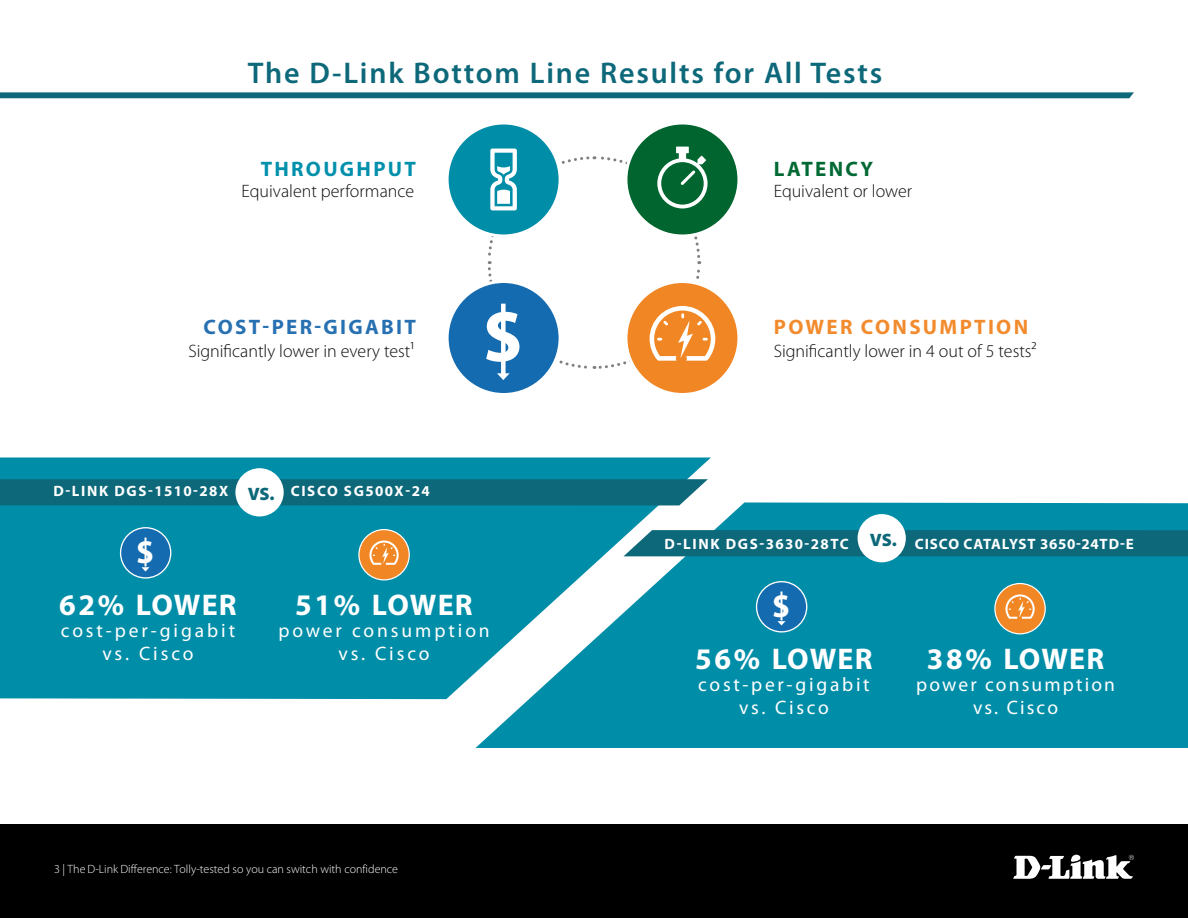
<style>
.page{position:relative;width:1188px;height:918px;background:#fff}
.page>*{position:absolute;margin:0;border:0;box-sizing:border-box;transform-origin:0 0}
.t1{font:700 72px "Myriad Pro";color:#fff}
.t2{font:700 31.95px "Myriad Pro";color:#fff}
.t3{font:600 30px "Myriad Pro";letter-spacing:.06em;color:#0d687a}
.t4{font:700 30px "Myriad Pro";letter-spacing:.04em;color:#fff}
.t5{font:700 21px "Myriad Pro";letter-spacing:.11em;color:#2770b2}
.t6{font:700 21px "Myriad Pro";letter-spacing:.11em;color:#f28b2d}
.t7{font:700 21px "Myriad Pro";letter-spacing:.11em;color:#0090ac}
.t8{font:700 21px "Myriad Pro";letter-spacing:.11em;color:#006933}
.t9{font:19.5px/22.5px "Myriad Pro";letter-spacing:.14em;color:#fff;text-align:center}
.t10{font:19.5px/22.5px "Myriad Pro";letter-spacing:.11em;color:#fff;text-align:center}
.t11{font:300 18px "Myriad Pro";color:#0d0d0d}
.t12{font:900 18px "Myriad Pro";color:#0d687a}
.t13{font:700 15px "Myriad Pro";letter-spacing:.09em;color:#fff}
.t14{font:700 15px "Myriad Pro";letter-spacing:.04em;color:#fff}
.t15{font:300 12px "Myriad Pro";color:#fff}
</style>
<div class="page">
<div style="left:0;top:824px;width:1188px;height:94px;background:#000"></div>
<svg style="left:1013px;top:854px;width:121px;height:25px"></svg>
<div style="left:475px;top:502px;width:713px;height:246px;background:#008da8"></div>
<svg style="left:0;top:458px;width:711px;height:241px;background:#1897b0"></svg>
<div style="left:0;top:479px;width:708px;height:26px;background:#0d687a"></div>
<div style="left:623px;top:530px;width:565px;height:26px;background:#0d687a"></div>
<svg style="left:0;top:92px;width:1134px;height:6px;background:#1c7182"></svg>
<div style="left:447px;top:123px;width:113px;height:113px;background:#008da8;border-radius:50%"></div>
<div style="left:626px;top:123px;width:113px;height:113px;background:#00652e;border-radius:50%"></div>
<div style="left:447px;top:282px;width:113px;height:112px;background:#146baf;border-radius:50%"></div>
<div style="left:626px;top:282px;width:113px;height:112px;background:#f18724;border-radius:50%"></div>
<svg style="left:486px;top:147px;width:229px;height:233px"></svg>
<div style="left:235px;top:468px;width:49px;height:48px;background:#fff;border-radius:50%"></div>
<div style="left:858px;top:514px;width:48px;height:48px;background:#fff;border-radius:50%"></div>
<div style="left:359px;top:530px;width:50px;height:50px;background:#f18724;border-radius:50%"></div>
<div style="left:358px;top:529px;width:52px;height:51px;border:1px solid #fff;border-radius:50%"></div>
<svg style="left:369px;top:541px;width:30px;height:24px"></svg>
<div style="left:995px;top:584px;width:50px;height:50px;background:#f18724;border-radius:50%"></div>
<div style="left:994px;top:583px;width:52px;height:51px;border:1px solid #fff;border-radius:50%"></div>
<svg style="left:1005px;top:594px;width:30px;height:25px"></svg>
<div style="left:121px;top:528px;width:50px;height:50px;background:#146baf;border-radius:50%"></div>
<div style="left:120px;top:527px;width:51px;height:52px;border:1px solid #fff;border-radius:50%"></div>
<hr style="left:145px;top:538px;width:2px;height:28px;background:#fff">
<svg style="left:142px;top:567px;width:8px;height:5px"></svg>
<div style="left:757px;top:582px;width:50px;height:50px;background:#146baf;border-radius:50%"></div>
<div style="left:756px;top:581px;width:51px;height:52px;border:1px solid #fff;border-radius:50%"></div>
<hr style="left:781px;top:592px;width:2px;height:28px;background:#fff">
<svg style="left:777px;top:621px;width:9px;height:4px"></svg>
<p class="t3" style="left:248px;top:53px;width:636px">The D-Link Bottom Line Results for All Tests</p>
<p class="t7" style="left:261px;top:157px;width:157px">THROUGHPUT</p>
<p class="t8" style="left:774px;top:157px;width:101px">LATENCY</p>
<p class="t11" style="left:242px;top:180px;width:174px">Equivalent performance</p>
<p class="t11" style="left:774px;top:180px;width:140px">Equivalent or lower</p>
<p class="t5" style="left:204px;top:316px;width:214px">COST-PER-GIGABIT</p>
<p class="t11" style="left:188px;top:340px;width:227px">Significantly lower in every test1</p>
<p class="t13" style="left:53px;top:483px;width:176px">D-LINK DGS-1510-28X</p>
<p class="t13" style="left:291px;top:483px;width:140px">CISCO SG500X-24</p>
<p class="t12" style="left:248px;top:484px;width:29px">VS.</p>
<p class="t2" style="left:137px;top:534px;width:19px">S</p>
<p class="t1" style="left:483px;top:296px;width:40px">S</p>
<p class="t4" style="left:59px;top:588px;width:179px">62% LOWER</p>
<p class="t9" style="left:61px;top:619px;width:176px">cost-per-gigabit vs. Cisco</p>
<p class="t4" style="left:295px;top:588px;width:179px">51% LOWER</p>
<p class="t9" style="left:278px;top:619px;width:213px">power consumption vs. Cisco</p>
<p class="t15" style="left:54px;top:862px;width:346px">3 | The D-Link Difference: Tolly-tested so you can switch with confidence</p>
<p class="t6" style="left:774px;top:316px;width:256px">POWER CONSUMPTION</p>
<p class="t11" style="left:774px;top:340px;width:265px">Significantly lower in 4 out of 5 tests2</p>
<p class="t12" style="left:870px;top:529px;width:29px">VS.</p>
<p class="t13" style="left:665px;top:535px;width:186px">D-LINK DGS-3630-28TC</p>
<p class="t14" style="left:915px;top:535px;width:220px">CISCO CATALYST 3650-24TD-E</p>
<p class="t2" style="left:773px;top:588px;width:19px">S</p>
<p class="t4" style="left:695px;top:642px;width:179px">56% LOWER</p>
<p class="t9" style="left:698px;top:673px;width:173px">cost-per-gigabit vs. Cisco</p>
<p class="t4" style="left:927px;top:642px;width:179px">38% LOWER</p>
<p class="t10" style="left:916px;top:673px;width:200px">power consumption vs. Cisco</p>
</div>
